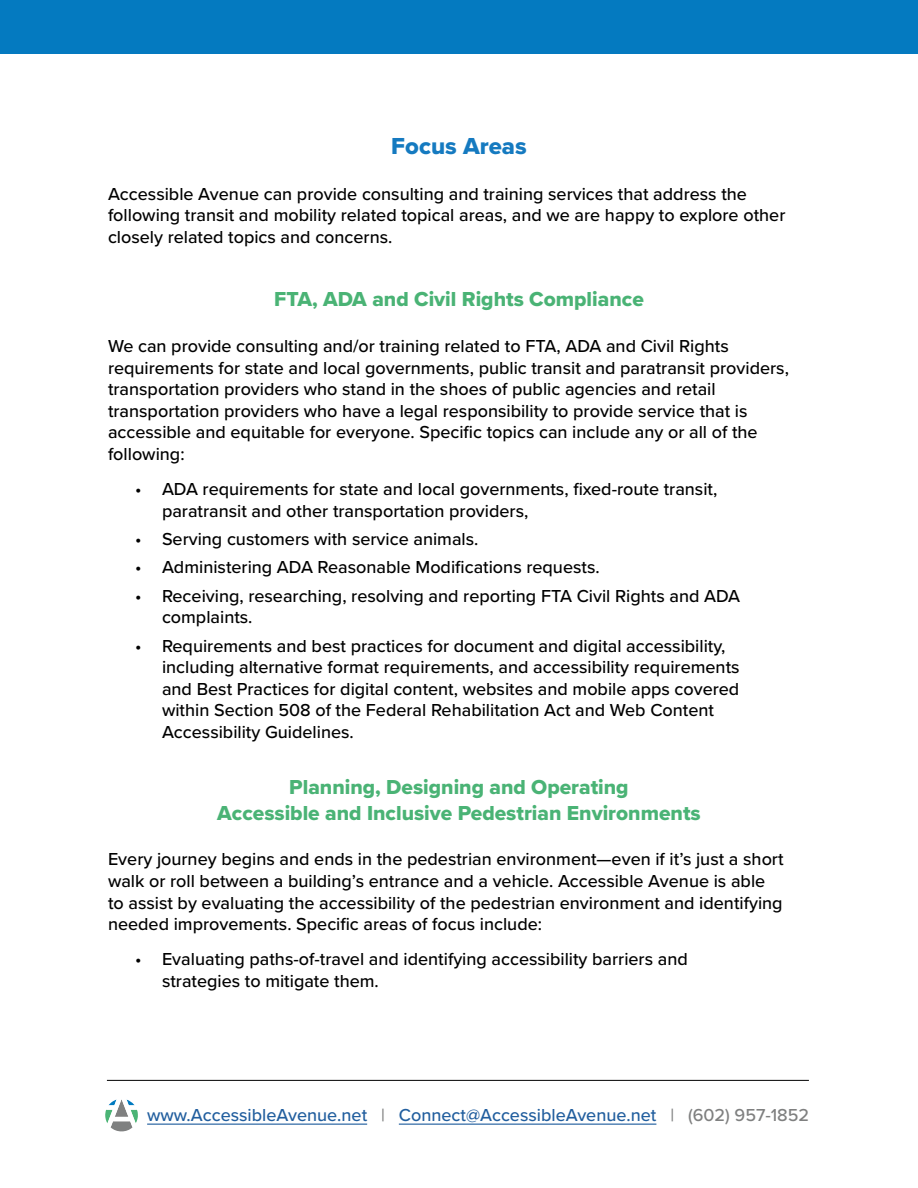
<style>
.page{position:relative;width:918px;height:1188px;background:#fff}
.page>*{position:absolute;margin:0;border:0;box-sizing:border-box;transform-origin:0 0}
.t1{font:24px "Proxima Nova Extrabld";color:#157ac0}
.t2{font:21px/25.2px "Proxima Nova Extrabld";color:#4ab375;text-align:center}
.t3{font:500 18px/21.6px "Proxima Nova";color:#000}
.t4{font:500 18px/21.6px "Proxima Nova";color:#000101}
.t5{font:500 18px "Proxima Nova";color:#215e9e}
.s1{color:#7f8080}
</style>
<div class="page">
<div style="left:0;top:0;width:918px;height:54px;background:#047ac0"></div>
<hr style="left:107px;top:1080px;width:702px;height:1px;background:#000">
<hr style="left:147px;top:1124px;width:220px;height:1px;background:#215e9e">
<hr style="left:399px;top:1124px;width:257px;height:1px;background:#215e9e">
<svg style="left:105px;top:1099px;width:33px;height:32px"></svg>
<h1 class="t1" style="left:391px;top:128px;width:137px">Focus Areas</h1>
<p class="t4" style="left:108px;top:182px;width:679px">Accessible Avenue can provide consulting and training services that address the following transit and mobility related topical areas, and we are happy to explore other closely related topics and concerns.</p>
<p class="t2" style="left:274px;top:286px;width:371px">FTA, ADA and Civil Rights Compliance</p>
<p class="t3" style="left:108px;top:335px;width:682px">We can provide consulting and/or training related to FTA, ADA and Civil Rights requirements for state and local governments, public transit and paratransit providers, transportation providers who stand in the shoes of public agencies and retail transportation providers who have a legal responsibility to provide service that is accessible and equitable for everyone. Specific topics can include any or all of the following:</p>
<p class="t3" style="left:162px;top:478px;width:557px;text-indent:-27px">• ADA requirements for state and local governments, fixed-route transit, paratransit and other transportation providers,</p>
<p class="t3" style="left:135px;top:528px;width:345px">• Serving customers with service animals.</p>
<p class="t3" style="left:135px;top:556px;width:466px">• Administering ADA Reasonable Modifications requests.</p>
<p class="t3" style="left:162px;top:584px;width:580px;text-indent:-27px">• Receiving, researching, resolving and reporting FTA Civil Rights and ADA complaints.</p>
<p class="t3" style="left:162px;top:634px;width:579px;text-indent:-27px">• Requirements and best practices for document and digital accessibility, including alternative format requirements, and accessibility requirements and Best Practices for digital content, websites and mobile apps covered within Section 508 of the Federal Rehabilitation Act and Web Content Accessibility Guidelines.</p>
<p class="t2" style="left:217px;top:774px;width:485px">Planning, Designing and Operating<br>Accessible and Inclusive Pedestrian Environments</p>
<p class="t3" style="left:108px;top:848px;width:677px">Every journey begins and ends in the pedestrian environment—even if it’s just a short walk or roll between a building’s entrance and a vehicle. Accessible Avenue is able to assist by evaluating the accessibility of the pedestrian environment and identifying needed improvements. Specific areas of focus include:</p>
<p class="t3" style="left:162px;top:948px;width:527px;text-indent:-27px">• Evaluating paths-of-travel and identifying accessibility barriers and strategies to mitigate them.</p>
<p class="t5" style="left:147px;top:1102px;width:664px">www.AccessibleAvenue.net <span class="s1">|</span> Connect@AccessibleAvenue.net <span class="s1">| (602) 957-1852</span></p>
</div>
